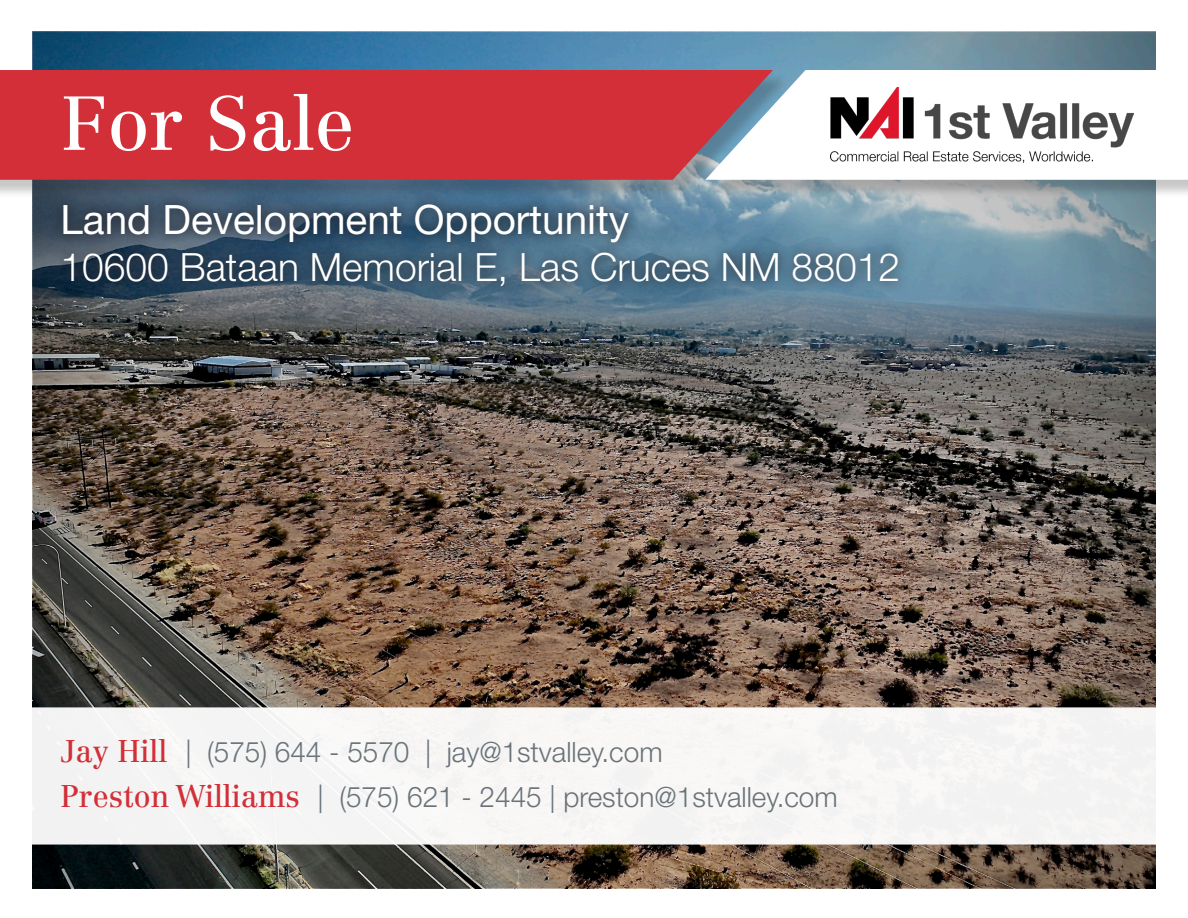
<style>
.page{position:relative;width:1188px;height:918px;background:#fff}
.page>*{position:absolute;margin:0;border:0;box-sizing:border-box;transform-origin:0 0}
.t1{font:75px "Centennial LT Std";color:#fff}
.t2{font:40.5px "Helvetica Neue LT Std";color:#fff}
.t3{font:300 39px "Helvetica Neue LT Std";color:#fff}
.t4{font:300 27.9px "Helvetica Neue LT Std";color:#697379}
.s1{font-family:"Centennial LT Std";font-weight:400;font-size:30.9px;color:#d32f38}
.s2{font-size:28.5px}
</style>
<div class="page">
<img style="left:32px;top:31px;width:1124px;height:858px">
<div style="left:0;top:72px;width:790px;height:127px;background:#231f20;opacity:.25"></div>
<div style="left:0;top:70px;width:705px;height:110px;background:#d32f38"></div>
<div style="left:32px;top:707px;width:1124px;height:138px;background:#f5f5f4"></div>
<div style="left:709px;top:72px;width:479px;height:127px;background:#231f20;opacity:.25"></div>
<svg style="left:705px;top:70px;width:483px;height:110px"></svg>
<img style="left:830px;top:87px;width:304px;height:76px">
<svg style="left:51px;top:192px;width:859px;height:105px;background:#49667c"></svg>
<p class="t1" style="left:60px;top:79px;width:296px">For Sale</p>
<p class="t2" style="left:60px;top:195px;width:570px">Land Development Opportunity</p>
<p class="t3" style="left:60px;top:243px;width:841px">10600 Bataan Memorial E, Las Cruces NM 88012</p>
<p class="t4" style="left:60px;top:735px;width:604px"><span class="s1">Jay Hill</span> <span class="s2">| (575) 644 - 5570 |</span> jay@1stvalley.com</p>
<p class="t4" style="left:60px;top:780px;width:779px"><span class="s1">Preston Williams</span> <span class="s2">| (575) 621 - 2445</span> | preston@1stvalley.com</p>
</div>
